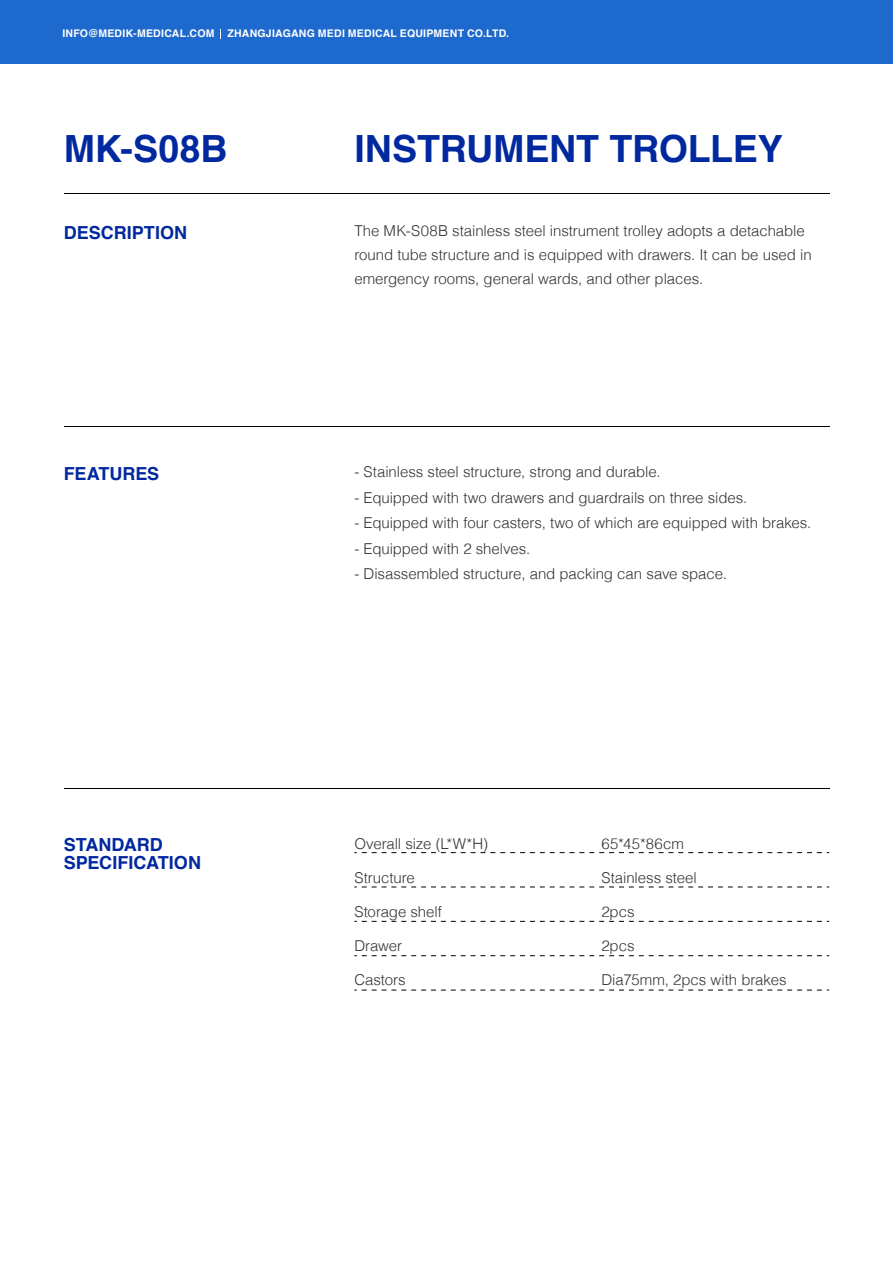
<style>
.page{position:relative;width:893px;height:1263px;background:#fff}
.page>*{position:absolute;margin:0;border:0;box-sizing:border-box;transform-origin:0 0}
.t1{font:700 37.5px "Helvetica";color:#00289f}
.t2{font:700 18px/18px "Helvetica";color:#00289f}
.t3{font:300 15px/24px "Helvetica";letter-spacing:-.005em;color:#333}
.t4{font:700 10.5px "Helvetica";letter-spacing:.025em;color:#fff}
</style>
<div class="page">
<div style="left:0;top:0;width:893px;height:64px;background:#1e69cd"></div>
<hr style="left:64px;top:193px;width:765px;height:1px;background:#000">
<hr style="left:64px;top:789px;width:765px;height:1px;background:#000">
<hr style="left:64px;top:426px;width:765px;height:1px;background:#000">
<svg style="left:354px;top:852px;width:475px;height:1px"></svg>
<svg style="left:354px;top:921px;width:475px;height:1px"></svg>
<svg style="left:354px;top:887px;width:475px;height:1px"></svg>
<svg style="left:354px;top:955px;width:475px;height:1px"></svg>
<svg style="left:354px;top:990px;width:475px;height:1px"></svg>
<p class="t4" style="left:62px;top:25px;width:448px">INFO@MEDIK-MEDICAL.COM ZHANGJIAGANG MEDI MEDICAL EQUIPMENT CO.LTD.</p>
<h1 class="t1" style="left:64px;top:118px;width:165px">MK-S08B</h1>
<h1 class="t1" style="left:354px;top:118px;width:430px">INSTRUMENT TROLLEY</h1>
<p class="t2" style="left:64px;top:224px;width:125px">DESCRIPTION</p>
<p class="t3" style="left:354px;top:218px;width:459px">The MK-S08B stainless steel instrument trolley adopts a detachable round tube structure and is equipped with drawers. It can be used in emergency rooms, general wards, and other places.</p>
<p class="t2" style="left:64px;top:465px;width:97px">FEATURES</p>
<p class="t3" style="left:354px;top:459px;width:308px">- Stainless steel structure, strong and durable.</p>
<p class="t3" style="left:354px;top:485px;width:394px">- Equipped with two drawers and guardrails on three sides.</p>
<p class="t3" style="left:354px;top:510px;width:459px">- Equipped with four casters, two of which are equipped with brakes.</p>
<p class="t3" style="left:354px;top:536px;width:177px">- Equipped with 2 shelves.</p>
<p class="t3" style="left:354px;top:561px;width:374px">- Disassembled structure, and packing can save space.</p>
<p class="t2" style="left:64px;top:836px;width:139px">STANDARD<br>SPECIFICATION</p>
<p class="t3" style="left:354px;top:831px;width:135px">Overall size (L*W*H)</p>
<p class="t3" style="left:354px;top:865px;width:62px">Structure</p>
<p class="t3" style="left:354px;top:899px;width:89px">Storage shelf</p>
<p class="t3" style="left:354px;top:933px;width:49px">Drawer</p>
<p class="t3" style="left:354px;top:967px;width:53px">Castors</p>
<p class="t3" style="left:601px;top:831px;width:84px">65*45*86cm</p>
<p class="t3" style="left:601px;top:865px;width:97px">Stainless steel</p>
<p class="t3" style="left:601px;top:899px;width:35px">2pcs</p>
<p class="t3" style="left:601px;top:933px;width:35px">2pcs</p>
<p class="t3" style="left:601px;top:967px;width:187px">Dia75mm, 2pcs with brakes</p>
</div>
